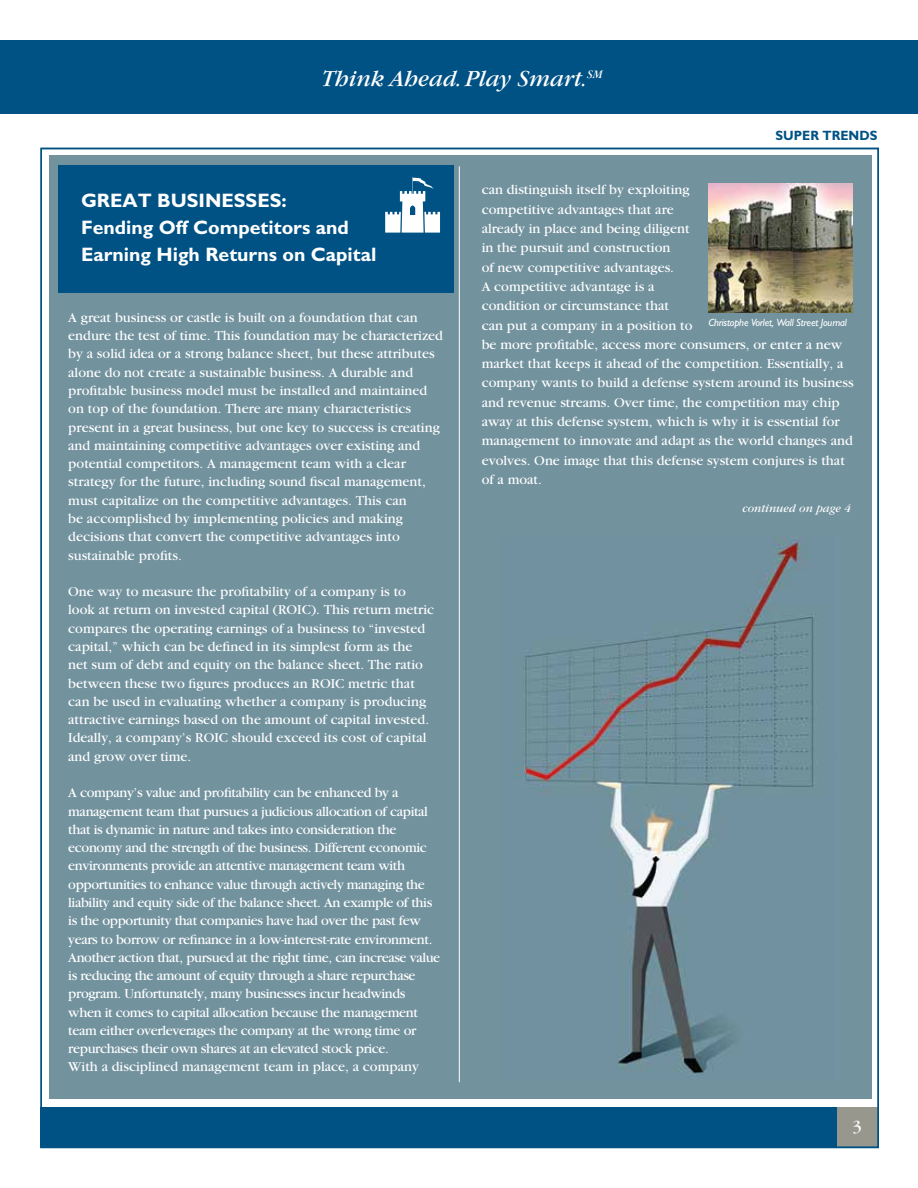
<style>
.page{position:relative;width:918px;height:1188px;background:#fff}
.page>*{position:absolute;margin:0;border:0;box-sizing:border-box;transform-origin:0 0}
.t1{font:italic 24px "Garamond";color:#fff}
.t2{font:700 19.5px/27px "Gentle Sans";color:#fff}
.t3{font:18px "Garamond";color:#fff}
.t4{font:14.25px/18.3px "Garamond";color:#fff}
.t5{font:14.25px/18.3px "Garamond";letter-spacing:-.025em;color:#fff}
.t6{font:700 13.5px "Gentle Sans";color:#005285;scale:.95 1}
.t7{font:italic 12px "Garamond";color:#fff}
.t8{font:italic 10.5px "Gentle Sans";letter-spacing:-.02em;color:#fff}
</style>
<div class="page">
<div style="left:40px;top:1107px;width:838px;height:40px;background:#005285"></div>
<div style="left:837px;top:1107px;width:41px;height:40px;background:#97978d"></div>
<div style="left:0;top:40px;width:918px;height:74px;background:#005285"></div>
<div style="left:50px;top:156px;width:822px;height:943px;background:#72929e"></div>
<img style="left:514px;top:538px;width:300px;height:537px">
<img style="left:708px;top:184px;width:144px;height:128px">
<hr style="left:459px;top:166px;width:1px;height:916px;background:#fff">
<div style="left:58px;top:165px;width:396px;height:127px;background:#005285"></div>
<svg style="left:385px;top:177px;width:55px;height:56px"></svg>
<h1 class="t1" style="left:322px;top:66px;width:282px">Think Ahead. Play Smart.<sup>SM</sup></h1>
<p class="t6" style="left:775px;top:127px;width:109px">SUPER TRENDS</p>
<p class="t4" style="left:482px;top:181px;width:373px;line-height:19.4px">can distinguish itself by exploiting<br>competitive advantages that are<br>already in place and being diligent<br>in the pursuit and construction<br>of new competitive advantages.<br>A competitive advantage is a<br>condition or circumstance that<br>can put a company in a position to<br>be more profitable, access more consumers, or enter a new market that keeps it ahead of the competition. Essentially, a company wants to build a defense system around its business and revenue streams. Over time, the competition may chip away at this defense system, which is why it is essential for management to innovate and adapt as the world changes and evolves. One image that this defense system conjures is that of a moat.</p>
<h2 class="t2" style="left:81px;top:187px;width:297px">GREAT BUSINESSES:<br>Fending Off Competitors and<br>Earning High Returns on Capital</h2>
<p class="t4" style="left:68px;top:309px;width:351px">A great business or castle is built on a foundation that can</p>
<p class="t8" style="left:708px;top:316px;width:140px">Christophe Vorlet, Wall Street Journal</p>
<p class="t4" style="left:68px;top:327px;width:376px">endure the test of time. This foundation may be characterized by a solid idea or a strong balance sheet, but these attributes alone do not create a sustainable business. A durable and profitable business model must be installed and maintained on top of the foundation. There are many characteristics present in a great business, but one key to success is creating and maintaining competitive advantages over existing and potential competitors. A management team with a clear strategy for the future, including sound fiscal management, must capitalize on the competitive advantages. This can<br>be accomplished by implementing policies and making decisions that convert the competitive advantages into sustainable profits.</p>
<p class="t4" style="left:68px;top:583px;width:367px">One way to measure the profitability of a company is to look at return on invested capital (ROIC). This return metric compares the operating earnings of a business to “invested capital,” which can be defined in its simplest form as the net sum of debt and equity on the balance sheet. The ratio between these two figures produces an ROIC metric that can be used in evaluating whether a company is producing attractive earnings based on the amount of capital invested.<br>Ideally, a company’s ROIC should exceed its cost of capital and grow over time.</p>
<p class="t5" style="left:68px;top:784px;width:373px">A company’s value and profitability can be enhanced by a management team that pursues a judicious allocation of capital that is dynamic in nature and takes into consideration the economy and the strength of the business. Different economic environments provide an attentive management team with opportunities to enhance value through actively managing the liability and equity side of the balance sheet. An example of this is the opportunity that companies have had over the past few years to borrow or refinance in a low-interest-rate environment.<br>Another action that, pursued at the right time, can increase value is reducing the amount of equity through a share repurchase program. Unfortunately, many businesses incur headwinds when it comes to capital allocation because the management team either overleverages the company at the wrong time or repurchases their own shares at an elevated stock price.<br>With a disciplined management team in place, a company</p>
<p class="t7" style="left:743px;top:502px;width:110px">continued on page 4</p>
<p class="t3" style="left:852px;top:1117px;width:11px">3</p>
</div>
